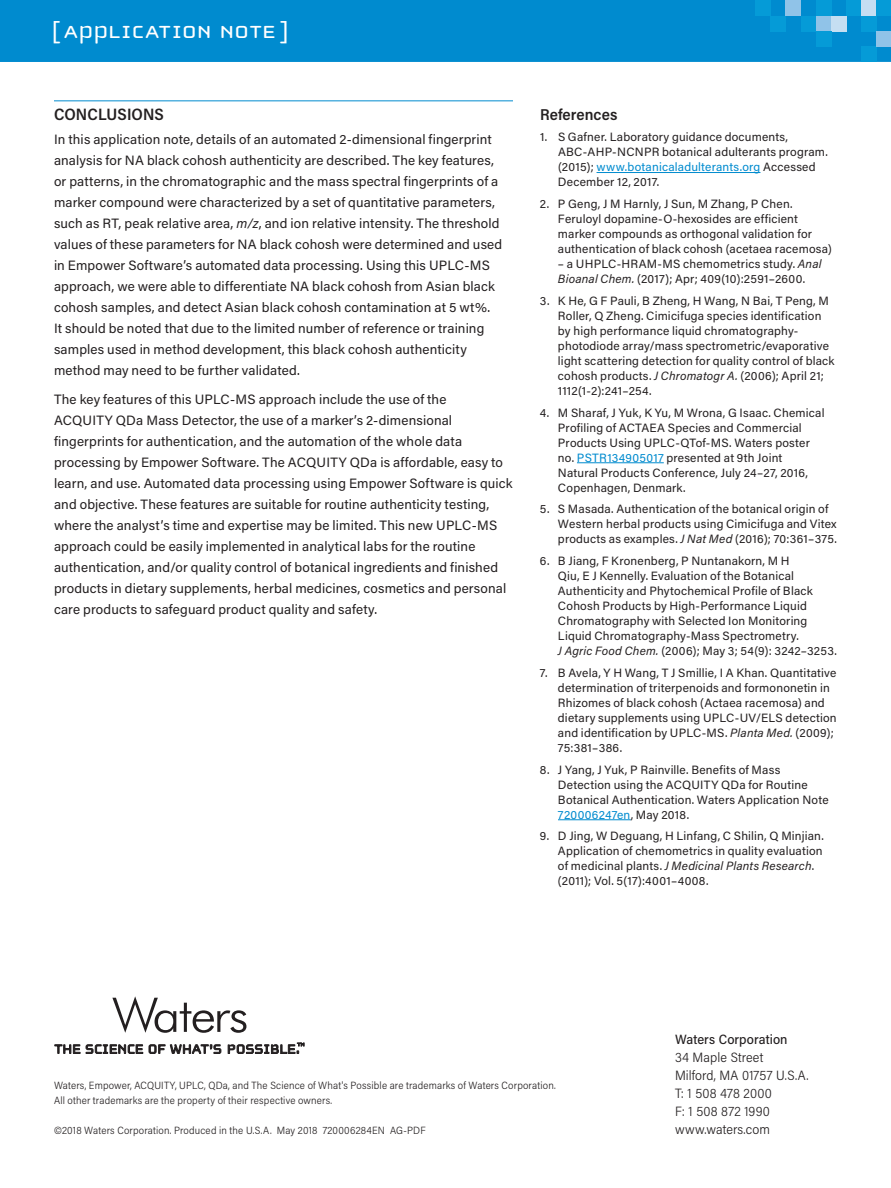
<style>
.page{position:relative;width:891px;height:1188px;background:#fff}
.page>*{position:absolute;margin:0;border:0;box-sizing:border-box;transform-origin:0 0}
.t1{font:25.5px "Cholla Unicase";letter-spacing:.01em;color:#fff;scale:1.1 1}
.t2{font:600 16.5px "Acumin Pro Semi Cond";letter-spacing:.005em;color:#231f20}
.t3{font:600 15.75px "Acumin Pro Semi Cond";letter-spacing:.005em;color:#231f20}
.t4{font:13.5px/21px "Acumin Pro";letter-spacing:.01em;color:#231f20}
.t5{font:300 13.5px/18px "Acumin Pro Semi Cond";letter-spacing:.01em;color:#231f20}
.t6{font:500 13.5px "Acumin Pro Semi Cond";letter-spacing:.005em;color:#231f20}
.t7{font:12px/15px "Acumin Pro";letter-spacing:.015em;color:#231f20}
.t8{font:300 10.5px/15px "Acumin Pro Semi Cond";letter-spacing:.015em;color:#231f20}
.s1{font-style:italic}
.s2{color:#008bcf}
</style>
<div class="page">
<div style="left:0;top:0;width:891px;height:62px;background:#008bcf"></div>
<svg style="left:55px;top:1044px;width:88px;height:10px"></svg>
<svg style="left:149px;top:1044px;width:72px;height:10px"></svg>
<svg style="left:228px;top:1043px;width:76px;height:11px"></svg>
<svg style="left:112px;top:996px;width:134px;height:37px"></svg>
<div style="left:755px;top:0;width:15px;height:16px;background:#059bd7"></div>
<div style="left:861px;top:47px;width:15px;height:15px;background:#059bd7"></div>
<div style="left:770px;top:16px;width:16px;height:15px;background:#059bd7"></div>
<div style="left:786px;top:0;width:15px;height:16px;background:#90c3e8"></div>
<div style="left:801px;top:16px;width:15px;height:15px;background:#059bd7"></div>
<div style="left:816px;top:16px;width:16px;height:15px;background:#90c3e8"></div>
<div style="left:832px;top:16px;width:15px;height:15px;background:#c5def2"></div>
<div style="left:816px;top:0;width:16px;height:16px;background:#059bd7"></div>
<div style="left:816px;top:31px;width:16px;height:16px;background:#059bd7"></div>
<div style="left:861px;top:0;width:15px;height:16px;background:#c5def2"></div>
<div style="left:847px;top:0;width:14px;height:16px;background:#059bd7"></div>
<div style="left:876px;top:0;width:15px;height:16px;background:#059bd7"></div>
<div style="left:861px;top:16px;width:15px;height:15px;background:#059bd7"></div>
<div style="left:876px;top:31px;width:15px;height:16px;background:#90c3e8"></div>
<hr style="left:597px;top:172px;width:163px;height:1px;background:#008bcf">
<hr style="left:577px;top:462px;width:87px;height:1px;background:#008bcf">
<hr style="left:558px;top:819px;width:73px;height:1px;background:#008bcf">
<hr style="left:54px;top:100px;width:459px;height:1px;background:#008bcf">
<h1 class="t1" style="left:52px;top:19px;width:217px">[ APPLICATION NOTE ]</h1>
<h2 class="t2" style="left:54px;top:103px;width:111px">CONCLUSIONS</h2>
<p class="t4" style="left:54px;top:128px;width:450px">In this application note, details of an automated 2-dimensional fingerprint analysis for NA black cohosh authenticity are described. The key features, or patterns, in the chromatographic and the mass spectral fingerprints of a marker compound were characterized by a set of quantitative parameters, such as RT, peak relative area, <span class="s1">m/z</span>, and ion relative intensity. The threshold values of these parameters for NA black cohosh were determined and used in Empower Software’s automated data processing. Using this UPLC-MS approach, we were able to differentiate NA black cohosh from Asian black cohosh samples, and detect Asian black cohosh contamination at 5 wt%.<br>It should be noted that due to the limited number of reference or training samples used in method development, this black cohosh authenticity method may need to be further validated.</p>
<p class="t4" style="left:54px;top:388px;width:460px">The key features of this UPLC-MS approach include the use of the<br>ACQUITY QDa Mass Detector, the use of a marker’s 2-dimensional fingerprints for authentication, and the automation of the whole data processing by Empower Software. The ACQUITY QDa is affordable, easy to learn, and use. Automated data processing using Empower Software is quick and objective. These features are suitable for routine authenticity testing, where the analyst’s time and expertise may be limited. This new UPLC-MS approach could be easily implemented in analytical labs for the routine authentication, and/or quality control of botanical ingredients and finished products in dietary supplements, herbal medicines, cosmetics and personal care products to safeguard product quality and safety.</p>
<h3 class="t3" style="left:540px;top:103px;width:79px">References</h3>
<p class="t7" style="left:558px;top:129px;width:271px;text-indent:-18px">1. S Gafner. Laboratory guidance documents, ABC-AHP-NCNPR botanical adulterants program. (2015); <span class="s2">www.botanicaladulterants.org</span> Accessed December 12, 2017.</p>
<p class="t7" style="left:558px;top:196px;width:275px;text-indent:-18px">2. P Geng, J M Harnly, J Sun, M Zhang, P Chen.<br>Feruloyl dopamine-O-hexosides are efficient marker compounds as orthogonal validation for authentication of black cohosh (acetaea racemosa)</p>
<p class="t7" style="left:558px;top:256px;width:265px">– a UHPLC-HRAM-MS chemometrics study. <span class="s1">Anal<br>Bioanal Chem.</span> (2017); Apr; 409(10):2591–2600.</p>
<p class="t7" style="left:558px;top:293px;width:278px;text-indent:-18px">3. K He, G F Pauli, B Zheng, H Wang, N Bai, T Peng, M Roller, Q Zheng. Cimicifuga species identification by high performance liquid chromatography&shy;photodiode array/mass spectrometric/evaporative light scattering detection for quality control of black cohosh products. <span class="s1">J Chromatogr A.</span> (2006); April 21; 1112(1-2):241–254.</p>
<p class="t7" style="left:558px;top:404px;width:268px;text-indent:-18px">4. M Sharaf, J Yuk, K Yu, M Wrona, G Isaac. Chemical Profiling of ACTAEA Species and Commercial Products Using UPLC-QTof-MS. Waters poster no. <span class="s2">PSTR134905017</span> presented at 9th Joint Natural Products Conference, July 24–27, 2016, Copenhagen, Denmark.</p>
<p class="t7" style="left:558px;top:501px;width:280px;text-indent:-18px">5. S Masada. Authentication of the botanical origin of<br>Western herbal products using Cimicifuga and Vitex products as examples. <span class="s1">J Nat Med</span> (2016); 70:361–375.</p>
<p class="t7" style="left:558px;top:553px;width:280px;text-indent:-18px">6. B Jiang, F Kronenberg, P Nuntanakorn, M H<br>Qiu, E J Kennelly. Evaluation of the Botanical Authenticity and Phytochemical Profile of Black Cohosh Products by High-Performance Liquid Chromatography with Selected Ion Monitoring Liquid Chromatography-Mass Spectrometry.<br><span class="s1">J Agric Food Chem.</span> (2006); May 3; 54(9): 3242–3253.</p>
<p class="t7" style="left:558px;top:665px;width:280px;text-indent:-18px">7. B Avela, Y H Wang, T J Smillie, I A Khan. Quantitative determination of triterpenoids and formononetin in Rhizomes of black cohosh (Actaea racemosa) and dietary supplements using UPLC-UV/ELS detection and identification by UPLC-MS. <span class="s1">Planta Med.</span> (2009); 75:381–386.</p>
<p class="t7" style="left:558px;top:761px;width:272px;text-indent:-18px">8. J Yang, J Yuk, P Rainville. Benefits of Mass Detection using the ACQUITY QDa for Routine Botanical Authentication. Waters Application Note <span class="s2">720006247en</span>, May 2018.</p>
<p class="t7" style="left:558px;top:828px;width:267px;text-indent:-18px">9. D Jing, W Deguang, H Linfang, C Shilin, Q Minjian.<br>Application of chemometrics in quality evaluation of medicinal plants. <span class="s1">J Medicinal Plants Research</span>. (2011); Vol. 5(17):4001–4008.</p>
<p class="t8" style="left:54px;top:1077px;width:503px">Waters, Empower, ACQUITY, UPLC, QDa, and The Science of What's Possible are trademarks of Waters Corporation.<br>All other trademarks are the property of their respective owners.</p>
<p class="t8" style="left:54px;top:1122px;width:373px">©2018 Waters Corporation. Produced in the U.S.A. May 2018 720006284EN AG-PDF</p>
<p class="t6" style="left:675px;top:1030px;width:114px">Waters Corporation</p>
<p class="t5" style="left:675px;top:1048px;width:135px">34 Maple Street<br>Milford, MA 01757 U.S.A.<br>T: 1 508 478 2000<br>F: 1 508 872 1990 www.waters.com</p>
</div>
